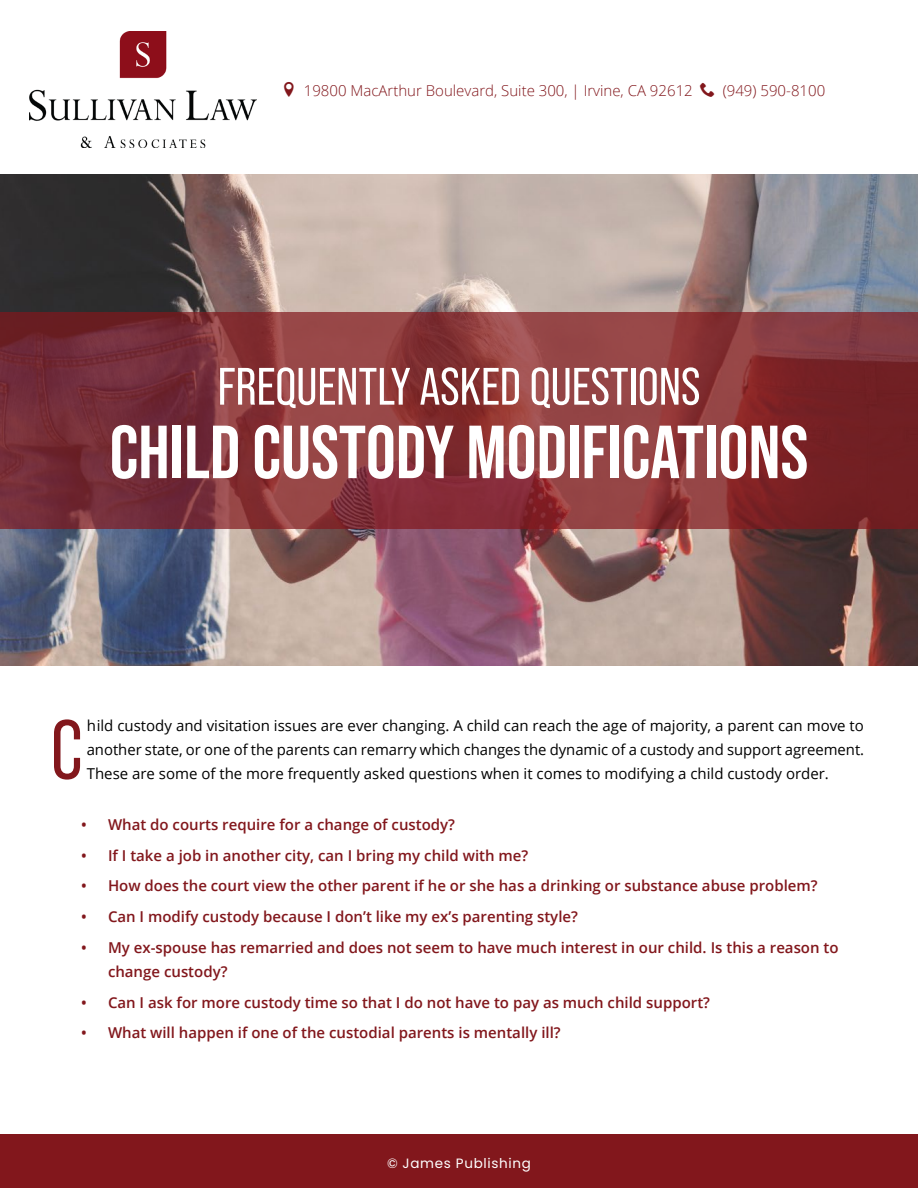
<style>
.page{position:relative;width:918px;height:1188px;background:#fff}
.page>*{position:absolute;margin:0;border:0;box-sizing:border-box;transform-origin:0 0}
.P1_3_-_Basic_Paragra{font:83.55px "Bebas Neue Pro";color:#82171c}
.t1{font:700 75px "Bebas Neue Pro";color:#fff}
.Subtitle_A{font:52.5px "Bebas Neue Pro";color:#fff}
.t2{font:600 15px/24px "Open Sans";color:#82171c}
.P1_3_-_Basic_Paragra-2{font:15px/24px "Open Sans";color:#000;text-align:justify}
.t3{font:300 15px "Open Sans";color:#82171c}
.t4{font:13.5px "Poppins";letter-spacing:.05em;color:#fff}
</style>
<div class="page">
<div style="left:0;top:1134px;width:918px;height:54px;background:#82171c"></div>
<img style="left:0;top:175px;width:918px;height:490px">
<svg style="left:0;top:312px;width:918px;height:216px;background:#843438"></svg>
<img style="left:29px;top:32px;width:228px;height:116px">
<p class="t3" style="left:304px;top:81px;width:523px">19800 MacArthur Boulevard, Suite 300, | Irvine, CA 92612 □■ (949) 590-8100</p>
<p class="Subtitle_A" style="left:218px;top:357px;width:484px">FREQUENTLY ASKED QUESTIONS</p>
<p class="t1" style="left:110px;top:409px;width:700px">CHILD CUSTODY MODIFICATIONS</p>
<p class="P1_3_-_Basic_Paragra" style="left:51px;top:703px;width:33px">C</p>
<p class="P1_3_-_Basic_Paragra-2" style="left:87px;top:713px;width:779px">hild custody and visitation issues are ever changing. A child can reach the age of majority, a parent can move to another state, or one of the parents can remarry which changes the dynamic of a custody and support agreement.<br>These are some of the more frequently asked questions when it comes to modifying a child custody order.</p>
<p class="t2" style="left:81px;top:812px;width:376px">• What do courts require for a change of custody?</p>
<p class="t2" style="left:81px;top:843px;width:449px">• If I take a job in another city, can I bring my child with me?</p>
<p class="t2" style="left:81px;top:874px;width:738px">• How does the court view the other parent if he or she has a drinking or substance abuse problem?</p>
<p class="t2" style="left:81px;top:904px;width:498px">• Can I modify custody because I don’t like my ex’s parenting style?</p>
<p class="t2" style="left:108px;top:935px;width:732px;text-indent:-27px">• My ex-spouse has remarried and does not seem to have much interest in our child. Is this a reason to change custody?</p>
<p class="t2" style="left:81px;top:990px;width:631px">• Can I ask for more custody time so that I do not have to pay as much child support?</p>
<p class="t2" style="left:81px;top:1021px;width:481px">• What will happen if one of the custodial parents is mentally ill?</p>
<p class="t4" style="left:387px;top:1156px;width:145px">© James Publishing</p>
</div>
